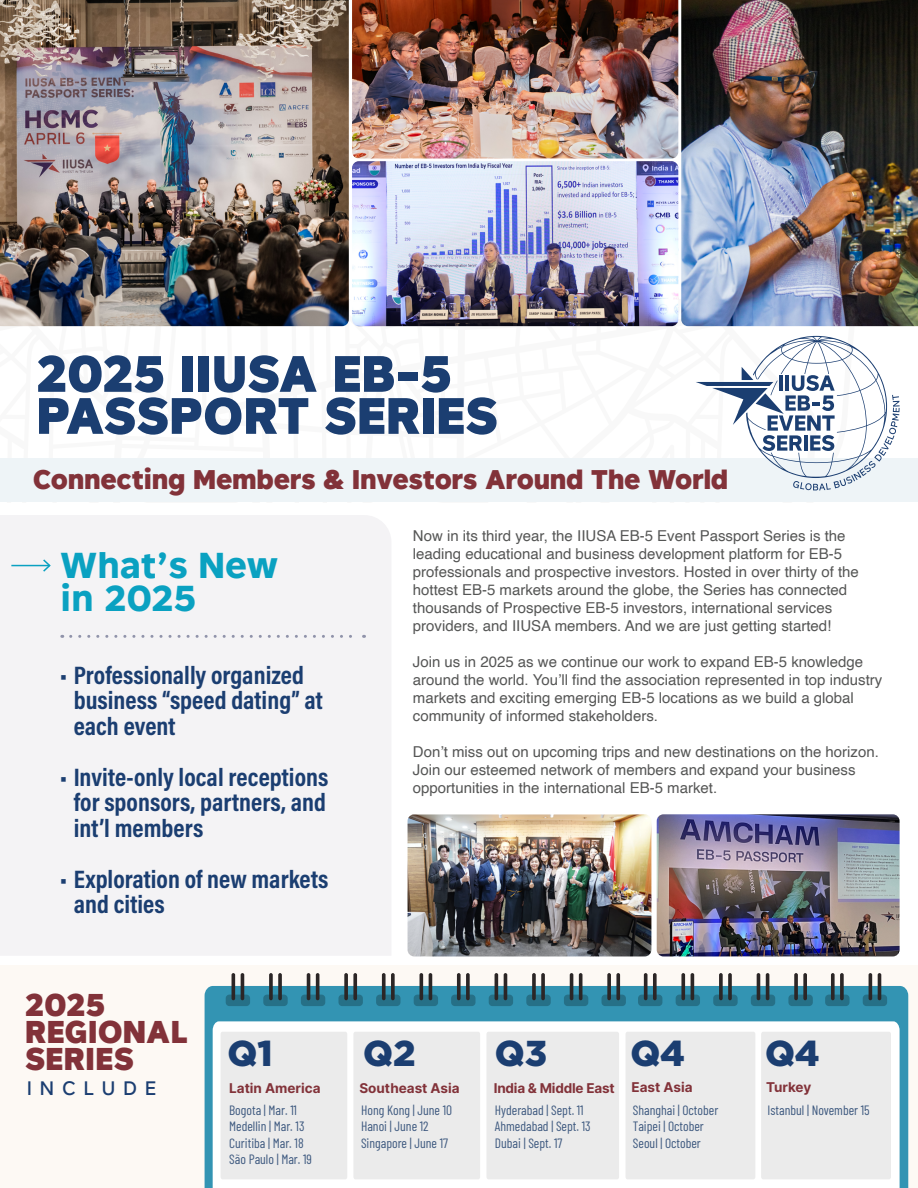
<style>
.page{position:relative;width:918px;height:1188px;background:#fff}
.page>*{position:absolute;margin:0;border:0;box-sizing:border-box;transform-origin:0 0}
.t1{font:900 51px/42px "Rutan";letter-spacing:-.01em;color:#1b3e71}
.t2{font:700 36px/33px "Rutan";color:#0aa1c1}
.t3{font:900 36px "Gotham";color:#1b3e71}
.t4{font:900 31.5px/27px "Rutan";color:#823239}
.t5{font:900 27px "Rutan";letter-spacing:-.01em;color:#823239}
.t6{font:25.5px/25.5px "Acumin Variable Concept";color:#1b3e71}
.t7{font:500 19.5px "Rutan";letter-spacing:.4em;color:#1b3e71}
.t8{font:15px/18px "Helvetica";color:#555655}
.t9{font:13.5px/16.2px "Barlow Condensed";color:#3f5a80}
.t10{font:13.5px "Inter";color:#823239}
</style>
<div class="page">
<div style="left:0;top:966px;width:918px;height:222px;background:#fdf9f4"></div>
<svg style="left:0;top:304px;width:918px;height:155px"></svg>
<div style="left:0;top:515px;width:391px;height:440px;background:#f4f3f5"></div>
<svg style="left:71px;top:635px;width:294px;height:3px"></svg>
<img style="left:0;top:0;width:349px;height:326px">
<img style="left:352px;top:0;width:326px;height:159px">
<img style="left:657px;top:814px;width:243px;height:142px">
<div style="left:0;top:459px;width:918px;height:43px;background:#eef4f7"></div>
<img style="left:352px;top:161px;width:326px;height:165px">
<img style="left:408px;top:814px;width:243px;height:142px">
<img style="left:681px;top:0;width:237px;height:326px">
<svg style="left:696px;top:336px;width:204px;height:154px"></svg>
<hr style="left:11px;top:565px;width:39px;height:1px;background:#0aa1c1">
<svg style="left:42px;top:558px;width:10px;height:15px"></svg>
<div style="left:205px;top:986px;width:703px;height:202px;background:#3394b3"></div>
<div style="left:213px;top:1021px;width:687px;height:167px;background:#fff"></div>
<div style="left:221px;top:1032px;width:126px;height:147px;background:#ebebeb"></div>
<div style="left:353px;top:1032px;width:127px;height:147px;background:#ebebeb"></div>
<div style="left:486px;top:1032px;width:133px;height:147px;background:#ebebeb"></div>
<div style="left:626px;top:1032px;width:129px;height:147px;background:#ebebeb"></div>
<div style="left:761px;top:1032px;width:130px;height:147px;background:#ebebeb"></div>
<div style="left:263px;top:995px;width:25px;height:11px;background:#267087;border-radius:4px"></div>
<svg style="left:269px;top:973px;width:4px;height:27px"></svg>
<svg style="left:278px;top:973px;width:4px;height:27px"></svg>
<div style="left:226px;top:995px;width:24px;height:11px;background:#267087;border-radius:4px"></div>
<hr style="left:232px;top:973px;width:3px;height:27px;background:#2b2626;border-radius:2px">
<hr style="left:241px;top:973px;width:3px;height:27px;background:#2b2626;border-radius:2px">
<div style="left:301px;top:995px;width:24px;height:11px;background:#267087;border-radius:4px"></div>
<hr style="left:307px;top:973px;width:3px;height:27px;background:#2b2626;border-radius:2px">
<hr style="left:316px;top:973px;width:3px;height:27px;background:#2b2626;border-radius:2px">
<div style="left:339px;top:995px;width:24px;height:11px;background:#267087;border-radius:4px"></div>
<svg style="left:344px;top:973px;width:4px;height:27px"></svg>
<svg style="left:353px;top:973px;width:4px;height:27px"></svg>
<div style="left:376px;top:995px;width:24px;height:11px;background:#267087;border-radius:4px"></div>
<svg style="left:382px;top:973px;width:4px;height:27px"></svg>
<svg style="left:391px;top:973px;width:4px;height:27px"></svg>
<div style="left:414px;top:995px;width:24px;height:11px;background:#267087;border-radius:4px"></div>
<hr style="left:420px;top:973px;width:3px;height:27px;background:#2b2626;border-radius:2px">
<hr style="left:429px;top:973px;width:3px;height:27px;background:#2b2626;border-radius:2px">
<div style="left:451px;top:995px;width:25px;height:11px;background:#267087;border-radius:4px"></div>
<svg style="left:457px;top:973px;width:4px;height:27px"></svg>
<svg style="left:466px;top:973px;width:4px;height:27px"></svg>
<div style="left:489px;top:995px;width:24px;height:11px;background:#267087;border-radius:4px"></div>
<hr style="left:495px;top:973px;width:3px;height:27px;background:#2b2626;border-radius:2px">
<hr style="left:504px;top:973px;width:3px;height:27px;background:#2b2626;border-radius:2px">
<div style="left:526px;top:995px;width:25px;height:11px;background:#267087;border-radius:4px"></div>
<svg style="left:532px;top:973px;width:4px;height:27px"></svg>
<svg style="left:541px;top:973px;width:4px;height:27px"></svg>
<div style="left:564px;top:995px;width:24px;height:11px;background:#267087;border-radius:4px"></div>
<hr style="left:570px;top:973px;width:3px;height:27px;background:#2b2626;border-radius:2px">
<hr style="left:579px;top:973px;width:3px;height:27px;background:#2b2626;border-radius:2px">
<div style="left:602px;top:995px;width:24px;height:11px;background:#267087;border-radius:4px"></div>
<svg style="left:607px;top:973px;width:4px;height:27px"></svg>
<svg style="left:616px;top:973px;width:4px;height:27px"></svg>
<div style="left:638px;top:995px;width:24px;height:11px;background:#267087;border-radius:4px"></div>
<svg style="left:644px;top:973px;width:4px;height:27px"></svg>
<svg style="left:653px;top:973px;width:4px;height:27px"></svg>
<div style="left:676px;top:995px;width:24px;height:11px;background:#267087;border-radius:4px"></div>
<svg style="left:681px;top:973px;width:4px;height:27px"></svg>
<hr style="left:691px;top:973px;width:3px;height:27px;background:#2b2626;border-radius:2px">
<div style="left:713px;top:995px;width:25px;height:11px;background:#267087;border-radius:4px"></div>
<svg style="left:719px;top:973px;width:4px;height:27px"></svg>
<svg style="left:728px;top:973px;width:4px;height:27px"></svg>
<div style="left:751px;top:995px;width:24px;height:11px;background:#267087;border-radius:4px"></div>
<hr style="left:757px;top:973px;width:3px;height:27px;background:#2b2626;border-radius:2px">
<hr style="left:766px;top:973px;width:3px;height:27px;background:#2b2626;border-radius:2px">
<div style="left:788px;top:995px;width:25px;height:11px;background:#267087;border-radius:4px"></div>
<svg style="left:794px;top:973px;width:4px;height:27px"></svg>
<svg style="left:803px;top:973px;width:4px;height:27px"></svg>
<div style="left:825px;top:995px;width:25px;height:11px;background:#267087;border-radius:4px"></div>
<svg style="left:840px;top:973px;width:4px;height:27px"></svg>
<div style="left:863px;top:995px;width:24px;height:11px;background:#267087;border-radius:4px"></div>
<hr style="left:869px;top:973px;width:3px;height:27px;background:#2b2626;border-radius:2px">
<hr style="left:878px;top:973px;width:3px;height:27px;background:#2b2626;border-radius:2px">
<svg style="left:831px;top:973px;width:4px;height:27px"></svg>
<h1 class="t1" style="left:36px;top:351px;width:464px">2025 IIUSA EB-5<br>PASSPORT SERIES</h1>
<h3 class="t5" style="left:33px;top:457px;width:697px">Connecting Members &amp; Investors Around The World</h3>
<h2 class="t2" style="left:60px;top:547px;width:219px">What’s New in 2025</h2>
<h3 class="t6" style="left:74px;top:661px;width:251px;text-indent:-13px">• Professionally organized business “speed dating” at each event</h3>
<h3 class="t6" style="left:74px;top:763px;width:256px;text-align:justify;text-indent:-13px">• Invite-only local receptions for sponsors, partners, and int’l members</h3>
<h3 class="t6" style="left:74px;top:865px;width:256px;text-indent:-13px">• Exploration of new markets and cities</h3>
<p class="t8" style="left:413px;top:527px;width:448px">Now in its third year, the IIUSA EB-5 Event Passport Series is the leading educational and business development platform for EB-5 professionals and prospective investors. Hosted in over thirty of the hottest EB-5 markets around the globe, the Series has connected thousands of Prospective EB-5 investors, international services providers, and IIUSA members. And we are just getting started!</p>
<p class="t8" style="left:413px;top:653px;width:471px">Join us in 2025 as we continue our work to expand EB-5 knowledge around the world. You’ll find the association represented in top industry markets and exciting emerging EB-5 locations as we build a global community of informed stakeholders.</p>
<p class="t8" style="left:413px;top:743px;width:468px">Don’t miss out on upcoming trips and new destinations on the horizon.<br>Join our esteemed network of members and expand your business opportunities in the international EB-5 market.</p>
<h3 class="t4" style="left:25px;top:990px;width:166px">2025<br>REGIONAL<br>SERIES</h3>
<h3 class="t7" style="left:27px;top:1072px;width:131px">INCLUDE</h3>
<h2 class="t3" style="left:228px;top:1029px;width:47px">Q1</h2>
<h2 class="t3" style="left:363px;top:1029px;width:54px">Q2</h2>
<h2 class="t3" style="left:495px;top:1029px;width:54px">Q3</h2>
<h2 class="t3" style="left:630px;top:1029px;width:56px">Q4</h2>
<h2 class="t3" style="left:765px;top:1029px;width:56px">Q4</h2>
<p class="t10" style="left:229px;top:1078px;width:93px">Latin America</p>
<p class="t9" style="left:229px;top:1101px;width:84px">Bogota | Mar. 11<br>Medellin | Mar. 13<br>Curitiba | Mar. 18<br>São Paulo | Mar. 19</p>
<p class="t9" style="left:361px;top:1101px;width:93px">Hong Kong | June 10<br>Hanoi | June 12<br>Singapore | June 17</p>
<p class="t9" style="left:495px;top:1101px;width:97px">Hyderabad | Sept. 11<br>Ahmedabad | Sept. 13<br>Dubai | Sept. 17</p>
<p class="t10" style="left:494px;top:1078px;width:200px">India &amp; Middle East East Asia</p>
<p class="t10" style="left:766px;top:1077px;width:47px">Turkey</p>
<p class="t10" style="left:359px;top:1078px;width:102px">Southeast Asia</p>
<p class="t9" style="left:633px;top:1101px;width:87px">Shanghai | October<br>Taipei | October<br>Seoul | October</p>
<p class="t9" style="left:768px;top:1101px;width:104px">Istanbul | November 15</p>
</div>
